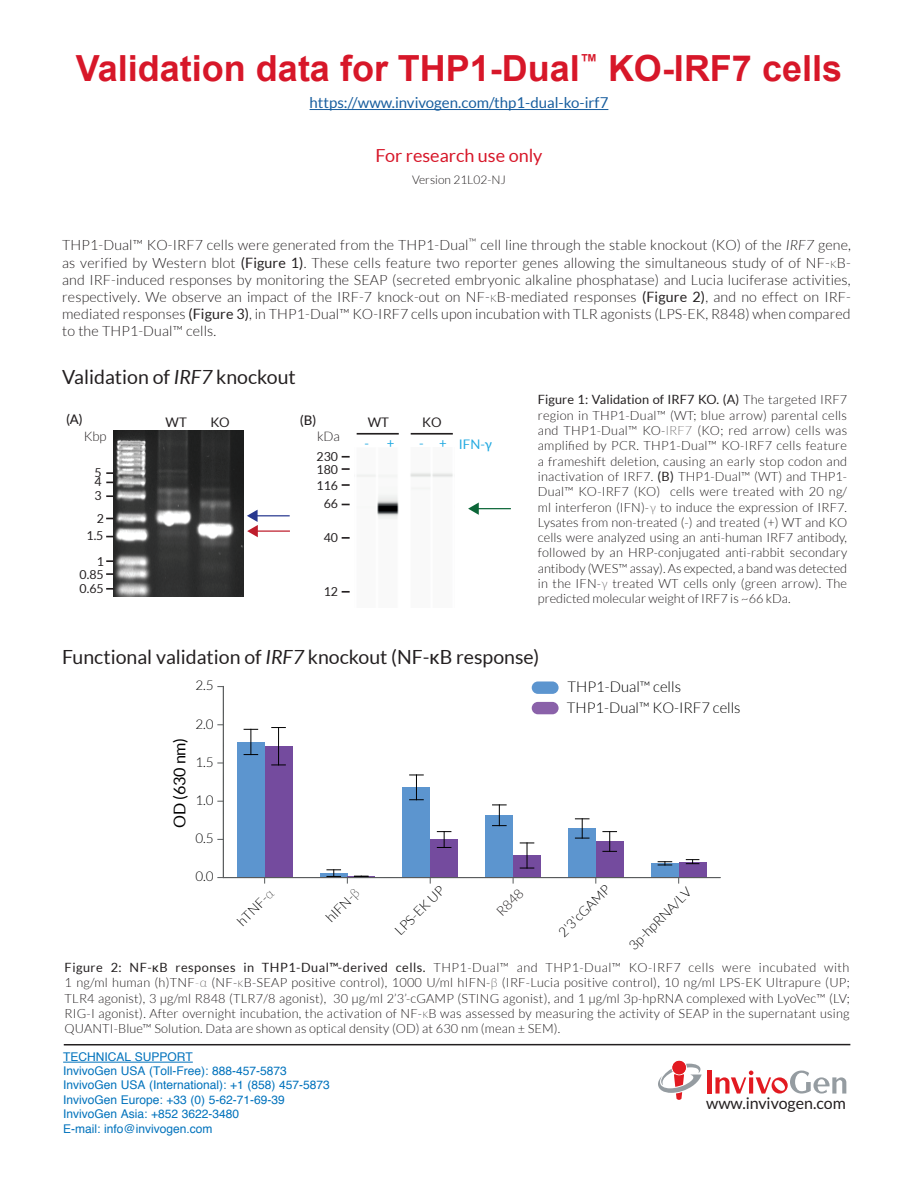
<style>
.page{position:relative;width:918px;height:1188px;background:#fff}
.page>*{position:absolute;margin:0;border:0;box-sizing:border-box;transform-origin:0 0}
.t1{font:700 36px "Arial";color:#d71729}
.t2{font:19.5px "Lato";color:#231f20}
.t3{font:18px "Lato";color:#d71729}
.t4{font:16.2px "Lato";letter-spacing:-.015em;color:#000001}
.t5{font:16.05px "Lato";color:#231f20}
.t6{font:15px "Lato";color:#175d9e}
.t7{font:300 14.85px/20.4px "Lato";color:#000001}
.sub-section_header{font:300 14.25px/17.1px "Lato";letter-spacing:.01em;color:#231f20;text-align:justify}
.t8{font:300 13.5px "Lato";color:#000001}
.t9{font:300 13.5px "Lato";color:#231f20}
.t10{font:13.2px "Lato";color:#24aae1}
.t11{font:13.2px "Lato";letter-spacing:-.01em;color:#231f20}
.t12{font:300 13.2px "Lato";color:#231f20}
.t13{font:500 13.2px "Lato";color:#231f20}
.intro_paragraf_justi{font:300 12.75px/15.3px "Lato";letter-spacing:.01em;color:#231f20;text-align:justify}
.t14{font:12.3px/13.2px "Lato";color:#231f20}
.t15{font:12px "Helvetica";color:#0072bc}
.t16{font:300 12px "Lato";color:#231f20}
.s1{font-style:italic}
.s2{font-weight:400}
.s3{font-weight:100}
.s4{font-weight:500}
</style>
<div class="page">
<hr style="left:310px;top:109px;width:298px;height:1px;background:#175d9e">
<hr style="left:64px;top:1044px;width:786px;height:2px;background:#231f20">
<div style="left:672px;top:1061px;width:14px;height:13px;background:#e21a21;border-radius:50%"></div>
<svg style="left:658px;top:1064px;width:44px;height:36px"></svg>
<div style="left:707px;top:1071px;width:5px;height:23px;background:#e21a21"></div>
<svg style="left:715px;top:1071px;width:131px;height:23px"></svg>
<hr style="left:63px;top:1062px;width:130px;height:1px;background:#0072bc">
<hr style="left:357px;top:433px;width:42px;height:2px;background:#231f20">
<hr style="left:477px;top:508px;width:34px;height:1px;background:#0c6638">
<svg style="left:468px;top:503px;width:11px;height:12px"></svg>
<svg style="left:342px;top:456px;width:8px;height:2px"></svg>
<svg style="left:342px;top:484px;width:8px;height:2px"></svg>
<svg style="left:342px;top:537px;width:8px;height:2px"></svg>
<img style="left:410px;top:473px;width:43px;height:16px">
<svg style="left:342px;top:468px;width:8px;height:2px"></svg>
<img style="left:357px;top:474px;width:41px;height:45px">
<hr style="left:411px;top:433px;width:42px;height:2px;background:#231f20">
<svg style="left:342px;top:591px;width:8px;height:2px"></svg>
<hr style="left:256px;top:515px;width:34px;height:1px;background:#283890">
<hr style="left:256px;top:530px;width:34px;height:2px;background:#be1d2c">
<svg style="left:247px;top:510px;width:11px;height:27px"></svg>
<img style="left:114px;top:431px;width:130px;height:166px">
<svg style="left:106px;top:495px;width:8px;height:2px"></svg>
<svg style="left:106px;top:560px;width:8px;height:2px"></svg>
<svg style="left:106px;top:573px;width:8px;height:2px"></svg>
<svg style="left:106px;top:588px;width:8px;height:2px"></svg>
<svg style="left:106px;top:472px;width:8px;height:2px"></svg>
<div style="left:532px;top:681px;width:27px;height:13px;background:#5c95cf;border-radius:6px"></div>
<svg style="left:218px;top:686px;width:503px;height:197px"></svg>
<p class="t1" style="left:76px;top:43px;width:768px">Validation data for THP1-Dual<sup>™</sup> KO-IRF7 cells</p>
<p class="t6" style="left:310px;top:95px;width:300px">https://www.invivogen.com/thp1-dual-ko-irf7</p>
<p class="t3" style="left:375px;top:146px;width:169px">For research use only</p>
<p class="t16" style="left:412px;top:173px;width:95px">Version 21L02-NJ</p>
<p class="sub-section_header" style="left:62px;top:237px;width:790px">THP1-Dual™ KO-IRF7 cells were generated from the THP1-Dual<sup>™</sup> cell line through the stable knockout (KO) of the <span class="s1">IRF7</span> gene, as verified by Western blot <span class="s2">(Figure 1)</span>. These cells feature two reporter genes allowing the simultaneous study of of NF-<span class="s3">κ</span>B&shy;and IRF-induced responses by monitoring the SEAP (secreted embryonic alkaline phosphatase) and Lucia luciferase activities, respectively. We observe an impact of the IRF-7 knock-out on NF-<span class="s3">κ</span>B-mediated responses <span class="s2">(Figure 2)</span>, and no effect on IRF&shy;mediated responses <span class="s2">(Figure 3)</span>, in THP1-Dual™ KO-IRF7 cells upon incubation with TLR agonists (LPS-EK, R848) when compared to the THP1-Dual™ cells.</p>
<p class="t2" style="left:62px;top:366px;width:235px">Validation of <span class="s1">IRF7</span> knockout</p>
<p class="t13" style="left:66px;top:410px;width:18px">(A)</p>
<p class="t12" style="left:84px;top:430px;width:24px">Kbp</p>
<p class="t14" style="left:95px;top:466px;width:9px">5</p>
<p class="t14" style="left:95px;top:475px;width:9px">4</p>
<p class="t14" style="left:94px;top:489px;width:9px">3</p>
<p class="t14" style="left:97px;top:512px;width:9px">2</p>
<p class="t14" style="left:86px;top:529px;width:18px">1.5</p>
<p class="t14" style="left:97px;top:555px;width:9px">1</p>
<p class="t14" style="left:80px;top:567px;width:26px;line-height:14.7px">0.85<br>0.65</p>
<p class="t11" style="left:166px;top:415px;width:23px">WT</p>
<p class="t11" style="left:211px;top:415px;width:21px">KO</p>
<p class="t13" style="left:300px;top:411px;width:17px">(B)</p>
<p class="t12" style="left:317px;top:430px;width:24px">kDa</p>
<p class="t14" style="left:317px;top:450px;width:23px">230<br>180</p>
<p class="t14" style="left:317px;top:476px;width:23px;line-height:18.5px;text-align:center">116<br>66</p>
<p class="t14" style="left:324px;top:531px;width:16px">40</p>
<p class="t14" style="left:324px;top:585px;width:16px">12</p>
<p class="t11" style="left:368px;top:415px;width:23px">WT</p>
<p class="t11" style="left:422px;top:415px;width:21px">KO</p>
<p class="t10" style="left:364px;top:436px;width:31px">- +</p>
<p class="t10" style="left:419px;top:437px;width:75px">- + IFN-<span class="s4">γ</span></p>
<p class="intro_paragraf_justi" style="left:538px;top:392px;width:311px"><span class="s2">Figure 1: Validation of IRF7 KO. (A)</span> The targeted IRF7 region in THP1-Dual™ (WT; blue arrow) parental cells and THP1‑Dual™ KO-<span class="s3">IRF7</span> (KO; red arrow) cells was amplified by PCR. THP1-Dual™ KO-IRF7 cells feature a frameshift deletion, causing an early stop codon and inactivation of IRF7. <span class="s2">(B)</span> THP1-Dual™ (WT) and THP1- Dual™ KO-IRF7 (KO) cells were treated with 20 ng/ ml interferon (IFN)-<span class="s3">γ</span> to induce the expression of IRF7.<br>Lysates from non-treated (-) and treated (+) WT and KO cells were analyzed using an anti‑human IRF7 antibody, followed by an HRP‑conjugated anti‑rabbit secondary antibody (WES™ assay). As expected, a band was detected in the IFN-<span class="s3">γ</span> treated WT cells only (green arrow). The predicted molecular weight of IRF7 is ~66 kDa.</p>
<p class="t2" style="left:62px;top:646px;width:479px">Functional validation of <span class="s1">IRF7</span> knockout (NF-<span class="s4">κ</span>B response)</p>
<p class="t8" style="left:196px;top:678px;width:20px">2.5</p>
<p class="t4" style="left:171px;top:828px;width:91px;rotate:-90deg">OD (630 nm)</p>
<p class="t8" style="left:196px;top:716px;width:20px">2.0</p>
<p class="t8" style="left:196px;top:755px;width:20px">1.5</p>
<p class="t8" style="left:196px;top:793px;width:20px">1.0</p>
<p class="t8" style="left:196px;top:831px;width:20px">0.5</p>
<p class="t8" style="left:196px;top:869px;width:20px">0.0</p>
<p class="t7" style="left:567px;top:677px;width:175px">THP1-Dual™ cells<br>THP1-Dual™ KO-IRF7 cells</p>
<p class="t8" style="left:234px;top:918px;width:47px;rotate:-45deg">hTNF-<span class="s3">α</span></p>
<p class="t8" style="left:323px;top:914px;width:43px;rotate:-45deg">hIFN-<span class="s3">β</span></p>
<p class="t8" style="left:392px;top:927px;width:65px;rotate:-45deg">LPS-EK UP</p>
<p class="t9" style="left:494px;top:908px;width:33px;rotate:-45deg">R848</p>
<p class="t8" style="left:556px;top:929px;width:68px;rotate:-45deg">2'3'cGAMP</p>
<p class="t8" style="left:626px;top:943px;width:83px;rotate:-45deg">3p-hpRNA/LV</p>
<p class="intro_paragraf_justi" style="left:65px;top:960px;width:787px"><span class="s2">Figure 2: NF-</span><span class="s4">κ</span><span class="s2">B responses in THP1-Dual™-derived cells.</span> THP1-Dual™ and THP1-Dual™ KO-IRF7 cells were incubated with 1 ng/ml human (h)TNF<span class="s3">-α</span> (NF-<span class="s3">κ</span>B-SEAP positive control), 1000 U/ml hIFN-<span class="s3">β</span> (IRF-Lucia positive control), 10 ng/ml LPS-EK Ultrapure (UP; TLR4 agonist), 3 µg/ml R848 (TLR7/8 agonist), 30 μg/ml 2’3’-cGAMP (STING agonist), and 1 µg/ml 3p-hpRNA complexed with LyoVec™ (LV; RIG-I agonist). After overnight incubation, the activation of NF-<span class="s3">κ</span>B was assessed by measuring the activity of SEAP in the supernatant using QUANTI‑Blue™ Solution. Data are shown as optical density (OD) at 630 nm (mean ± SEM).</p>
<p class="t15" style="left:63px;top:1047px;width:131px">TECHNICAL SUPPORT</p>
<p class="t15" style="left:63px;top:1062px;width:225px">InvivoGen USA (Toll‑Free): 888-457-5873</p>
<p class="t15" style="left:63px;top:1076px;width:268px">InvivoGen USA (International): +1 (858) 457-5873</p>
<p class="t15" style="left:63px;top:1090px;width:223px">InvivoGen Europe: +33 (0) 5-62-71-69-39</p>
<p class="t15" style="left:63px;top:1105px;width:178px">InvivoGen Asia: +852 3622-3480</p>
<p class="t15" style="left:63px;top:1119px;width:151px">E-mail: info@invivogen.com</p>
<p class="t5" style="left:706px;top:1094px;width:141px">www.invivogen.com</p>
</div>
